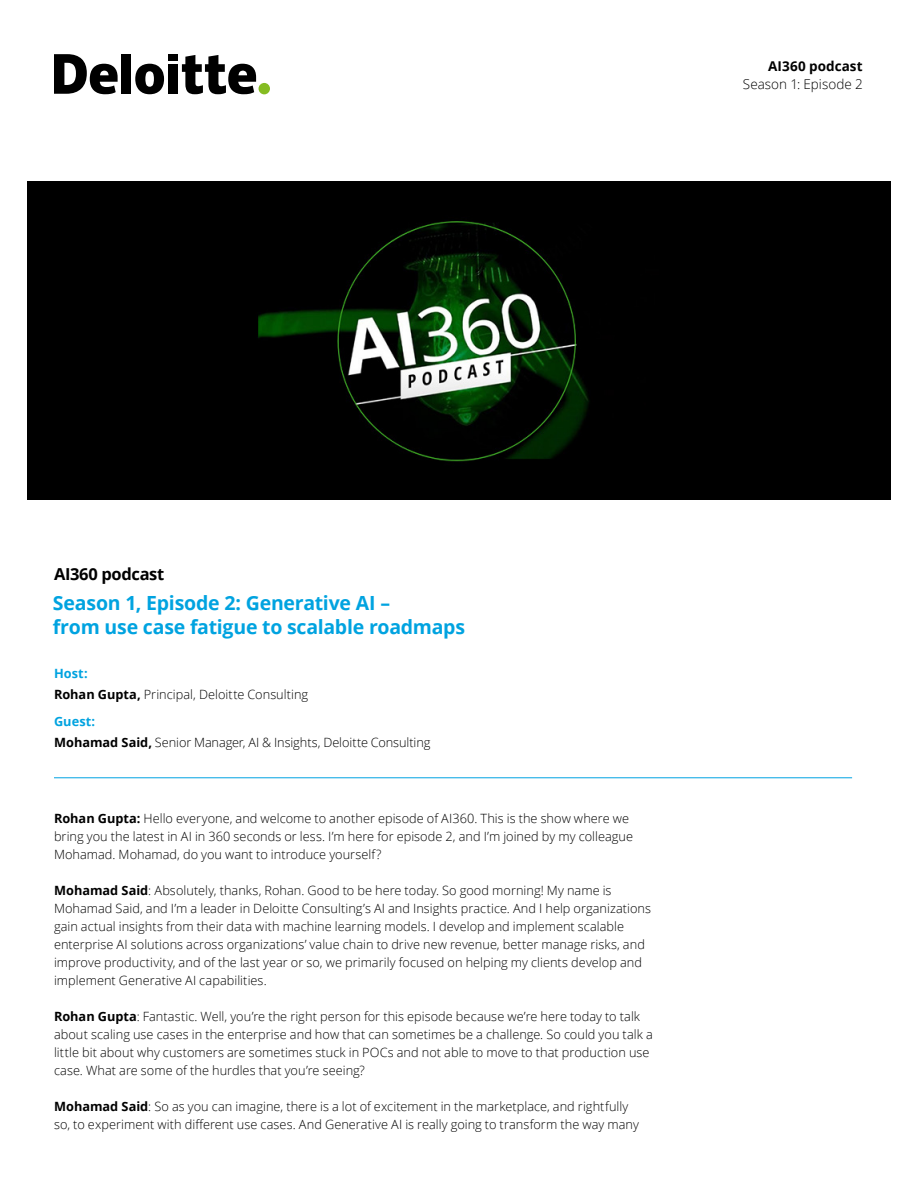
<style>
.page{position:relative;width:918px;height:1188px;background:#fff}
.page>*{position:absolute;margin:0;border:0;box-sizing:border-box;transform-origin:0 0}
.Story_heading_light__24_30pt{font:700 19.5px/24px "Open Sans";letter-spacing:-.01em;color:#00a3e0}
.Story_heading_light__24_30pt-2{font:700 16.5px "Open Sans";letter-spacing:-.02em;color:#000}
.Body_copy__8_5_12pt{font:300 13.5px "Open Sans";color:#000}
.Body_copy__8_5_12pt-2{font:700 13.5px "Open Sans";letter-spacing:.01em;color:#000}
.Body_copy__8_5_12pt-3{font:300 12.75px/18px "Open Sans";letter-spacing:.005em;color:#000}
.Number_list_level_1__8_5_12pt{font:300 12.75px/21px "Open Sans";letter-spacing:-.005em;color:#000}
.s1{font-weight:700;color:#00a3e0}
.s2{font-weight:700}
</style>
<div class="page">
<div style="left:27px;top:181px;width:864px;height:319px;background:#000"></div>
<img style="left:258px;top:221px;width:331px;height:241px">
<hr style="left:54px;top:778px;width:798px;height:1px;background:#00a3e2">
<div style="left:259px;top:83px;width:11px;height:11px;background:#85bc22;border-radius:50%"></div>
<div style="left:121px;top:54px;width:10px;height:40px;background:#000"></div>
<svg style="left:135px;top:64px;width:29px;height:30px"></svg>
<div style="left:168px;top:64px;width:10px;height:30px;background:#000"></div>
<div style="left:168px;top:54px;width:10px;height:7px;background:#000"></div>
<svg style="left:182px;top:55px;width:74px;height:39px"></svg>
<svg style="left:54px;top:54px;width:64px;height:40px"></svg>
<p class="Body_copy__8_5_12pt-2" style="left:768px;top:57px;width:96px">AI360 podcast</p>
<p class="Body_copy__8_5_12pt" style="left:743px;top:75px;width:121px">Season 1: Episode 2</p>
<p class="Story_heading_light__24_30pt-2" style="left:54px;top:563px;width:112px">AI360 podcast</p>
<p class="Story_heading_light__24_30pt" style="left:53px;top:590px;width:414px">Season 1, Episode 2: Generative AI –<br>from use case fatigue to scalable roadmaps</p>
<p class="Number_list_level_1__8_5_12pt" style="left:54px;top:662px;width:256px"><span class="s1">Host:<br></span><span class="s2">Rohan Gupta,</span> Principal, Deloitte Consulting</p>
<p class="Number_list_level_1__8_5_12pt" style="left:54px;top:710px;width:378px"><span class="s1">Guest:<br></span><span class="s2">Mohamad Said,</span> Senior Manager, AI &amp; Insights, Deloitte Consulting</p>
<p class="Body_copy__8_5_12pt-3" style="left:54px;top:809px;width:581px"><span class="s2">Rohan Gupta:</span> Hello everyone, and welcome to another episode of AI360. This is the show where we bring you the latest in AI in 360 seconds or less. I’m here for episode 2, and I’m joined by my colleague<br>Mohamad. Mohamad, do you want to introduce yourself?</p>
<p class="Body_copy__8_5_12pt-3" style="left:54px;top:881px;width:599px"><span class="s2">Mohamad Said</span>: Absolutely, thanks, Rohan. Good to be here today. So good morning! My name is Mohamad Said, and I’m a leader in Deloitte Consulting’s AI and Insights practice. And I help organizations gain actual insights from their data with machine learning models. I develop and implement scalable enterprise AI solutions across organizations’ value chain to drive new revenue, better manage risks, and improve productivity, and of the last year or so, we primarily focused on helping my clients develop and implement Generative AI capabilities.</p>
<p class="Body_copy__8_5_12pt-3" style="left:54px;top:1007px;width:600px"><span class="s2">Rohan Gupta</span>: Fantastic. Well, you’re the right person for this episode because we’re here today to talk about scaling use cases in the enterprise and how that can sometimes be a challenge. So could you talk a little bit about why customers are sometimes stuck in POCs and not able to move to that production use case. What are some of the hurdles that you’re seeing?</p>
<p class="Body_copy__8_5_12pt-3" style="left:54px;top:1097px;width:586px"><span class="s2">Mohamad Said</span>: So as you can imagine, there is a lot of excitement in the marketplace, and rightfully so, to experiment with different use cases. And Generative AI is really going to transform the way many</p>
</div>
